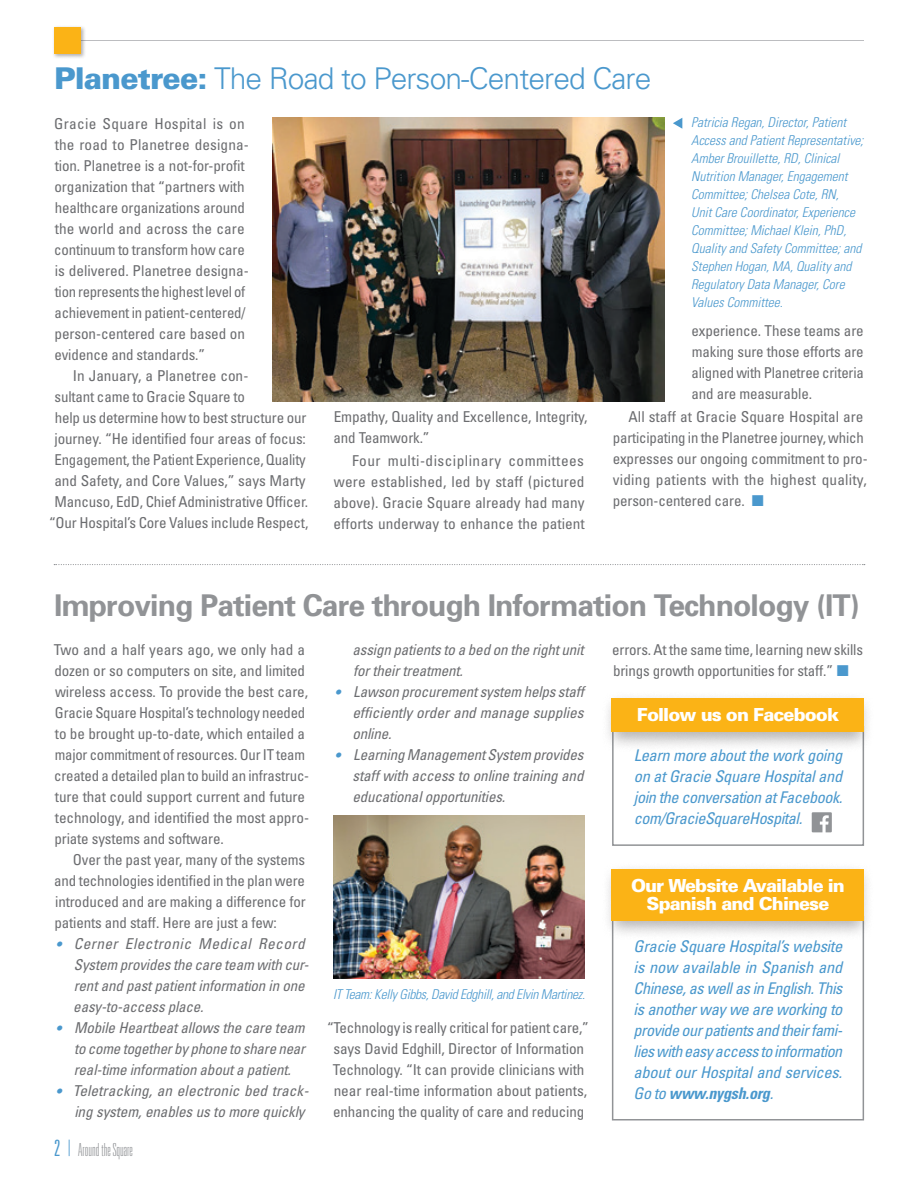
<style>
.page{position:relative;width:918px;height:1188px;background:#fff}
.page>*{position:absolute;margin:0;border:0;box-sizing:border-box;transform-origin:0 0}
.t1{font:700 30px "Univers";letter-spacing:-.03em;color:#919396}
.t2{font:300 30px "Univers";letter-spacing:-.03em;color:#4a98cd}
.t3{font:900 18px/18px "Univers";letter-spacing:-.05em;color:#fff;text-align:center}
.t4{font:100 ultra-condensed 18px "Univers";color:#919396}
.t5{font:italic condensed 16.2px/21px "Univers";letter-spacing:-.025em;color:#4a98cd;text-align:justify}
.t6{font:condensed 15px/21px "Univers";letter-spacing:-.01em;color:#6c6d70}
.t7{font:italic condensed 15px/21px "Univers";letter-spacing:-.01em;color:#6c6d70;text-align:justify}
.t8{font:italic 300 condensed 13.5px/18px "Univers";color:#4a98cd}
.t9{font:italic 300 condensed 13.5px "Univers";letter-spacing:-.02em;color:#4a98cd}
.s1{font-weight:900}
.s2{font-size:16.5px;color:#4a98cd}
.s3{font-weight:300;font-size:22.5px;color:#4a98cd}
.s4{font-size:22.5px;color:#4a98cd}
.s5{font-weight:700}
</style>
<div class="page">
<hr style="left:72px;top:40px;width:792px;height:1px;background:#bcbdc0">
<div style="left:53px;top:26px;width:34px;height:34px;background:#231f20;opacity:.35"></div>
<div style="left:54px;top:27px;width:27px;height:27px;background:#fbb316"></div>
<img style="left:273px;top:118px;width:391px;height:284px">
<svg style="left:673px;top:118px;width:9px;height:11px"></svg>
<svg style="left:54px;top:564px;width:811px;height:1px"></svg>
<img style="left:333px;top:815px;width:252px;height:163px">
<div style="left:612px;top:726px;width:252px;height:120px;border:2px solid #919396"></div>
<div style="left:612px;top:916px;width:252px;height:204px;border:2px solid #919396"></div>
<div style="left:602px;top:691px;width:272px;height:61px;background:#231f20;opacity:.34"></div>
<div style="left:612px;top:698px;width:252px;height:34px;background:#fbb316"></div>
<div style="left:602px;top:862px;width:273px;height:79px;background:#231f20;opacity:.34"></div>
<div style="left:612px;top:869px;width:252px;height:51px;background:#fbb316"></div>
<svg style="left:812px;top:812px;width:20px;height:20px"></svg>
<h1 class="t2" style="left:54px;top:60px;width:599px"><span class="s1">Planetree:</span> The Road to Person-Centered Care</h1>
<p class="t6" style="left:54px;top:113px;width:196px">Gracie Square Hospital is on the road to Planetree designa&shy;tion. Planetree is a not-for-profit organization that “partners with healthcare organizations around the world and across the care continuum to transform how care is delivered. Planetree designa&shy;tion represents the highest level of achievement in patient-centered/ person-centered care based on evidence and standards.”</p>
<p class="t6" style="left:73px;top:365px;width:177px">In January, a Planetree con-</p>
<p class="t6" style="left:55px;top:386px;width:192px">sultant came to Gracie Square to</p>
<p class="t6" style="left:55px;top:407px;width:253px">help us determine how to best structure our</p>
<p class="t6" style="left:55px;top:428px;width:253px">journey. “He identified four areas of focus:</p>
<p class="t6" style="left:55px;top:449px;width:253px">Engagement, the Patient Experience, Quality</p>
<p class="t6" style="left:54px;top:470px;width:253px">and Safety, and Core Values,” says Marty</p>
<p class="t6" style="left:55px;top:491px;width:255px">Mancuso, EdD, Chief Administrative Officer.</p>
<p class="t6" style="left:49px;top:512px;width:261px">“Our Hospital’s Core Values include Respect,</p>
<p class="t8" style="left:691px;top:114px;width:174px">Patricia Regan, Director, Patient<br>Access and Patient Representative;<br>Amber Brouillette, RD, Clinical<br>Nutrition Manager, Engagement<br>Committee; Chelsea Cote, RN,<br>Unit Care Coordinator, Experience<br>Committee; Michael Klein, PhD,<br>Quality and Safety Committee; and<br>Stephen Hogan, MA, Quality and<br>Regulatory Data Manager, Core<br>Values Committee.</p>
<p class="t6" style="left:691px;top:320px;width:174px;text-align:justify">experience. These teams are making sure those efforts are aligned with Planetree criteria and are measurable.</p>
<p class="t6" style="left:613px;top:406px;width:257px;text-indent:16px">All staff at Gracie Square Hospital are participating in the Planetree journey, which expresses our ongoing commitment to pro&shy;viding patients with the highest quality, person-centered care.</p>
<p class="t6" style="left:334px;top:406px;width:256px">Empathy, Quality and Excellence, Integrity, and Teamwork.”</p>
<p class="t6" style="left:334px;top:450px;width:253px;text-align:justify;text-indent:18px">Four multi-disciplinary committees were established, led by staff (pictured above). Gracie Square already had many efforts underway to enhance the patient</p>
<h1 class="t1" style="left:54px;top:587px;width:808px">Improving Patient Care through Information Technology (IT)</h1>
<p class="t6" style="left:54px;top:639px;width:257px">Two and a half years ago, we only had a dozen or so computers on site, and limited wireless access. To provide the best care, Gracie Square Hospital’s technology needed to be brought up-to-date, which entailed a major commitment of resources. Our IT team created a detailed plan to build an infrastruc&shy;ture that could support current and future technology, and identified the most appro&shy;priate systems and software.</p>
<p class="t6" style="left:54px;top:849px;width:253px;text-align:justify;text-indent:19px">Over the past year, many of the systems and technologies identified in the plan were introduced and are making a difference for patients and staff. Here are just a few:</p>
<p class="t7" style="left:73px;top:933px;width:237px;text-align:left;text-indent:-17px"><span class="s2">•</span> Cerner Electronic Medical Record System provides the care team with cur&shy;rent and past patient information in one easy-to-access place.</p>
<p class="t7" style="left:74px;top:1017px;width:233px;text-indent:-18px"><span class="s2">•</span> Mobile Heartbeat allows the care team to come together by phone to share near real-time information about a patient.</p>
<p class="t7" style="left:56px;top:1080px;width:254px;text-align:right"><span class="s2">•</span> Teletracking, an electronic bed track&shy;ing system, enables us to more quickly</p>
<p class="t4" style="left:54px;top:1141px;width:80px"><span class="s3">2</span> <span class="s4">|</span> Around the Square</p>
<p class="t7" style="left:352px;top:639px;width:233px">assign patients to a bed on the right unit for their treatment.</p>
<p class="t7" style="left:352px;top:681px;width:233px;text-indent:-17px"><span class="s2">•</span> Lawson procurement system helps staff efficiently order and manage supplies online.</p>
<p class="t7" style="left:352px;top:744px;width:233px;text-indent:-17px"><span class="s2">•</span> Learning Management System provides staff with access to online training and educational opportunities.</p>
<p class="t9" style="left:333px;top:986px;width:254px">IT Team: Kelly Gibbs, David Edghill, and Elvin Martinez.</p>
<p class="t6" style="left:327px;top:1017px;width:263px;text-align:center">“Technology is really critical for patient care,” says David Edghill, Director of Information Technology. “It can provide clinicians with near real-time information about patients, enhancing the quality of care and reducing</p>
<p class="t6" style="left:612px;top:639px;width:252px">errors. At the same time, learning new skills brings growth opportunities for staff.”</p>
<p class="t3" style="left:637px;top:705px;width:204px">Follow us on Facebook</p>
<p class="t5" style="left:634px;top:745px;width:210px">Learn more about the work going on at Gracie Square Hospital and join the conversation at Facebook. com/GracieSquareHospital.</p>
<p class="t3" style="left:631px;top:876px;width:215px">Our Website Available in<br>Spanish and Chinese</p>
<p class="t5" style="left:634px;top:935px;width:210px">Gracie Square Hospital’s website is now available in Spanish and Chinese, as well as in English. This is another way we are working to provide our patients and their fami&shy;lies with easy access to information about our Hospital and services.<br>Go to <span class="s5">www.nygsh.org</span>.</p>
</div>
